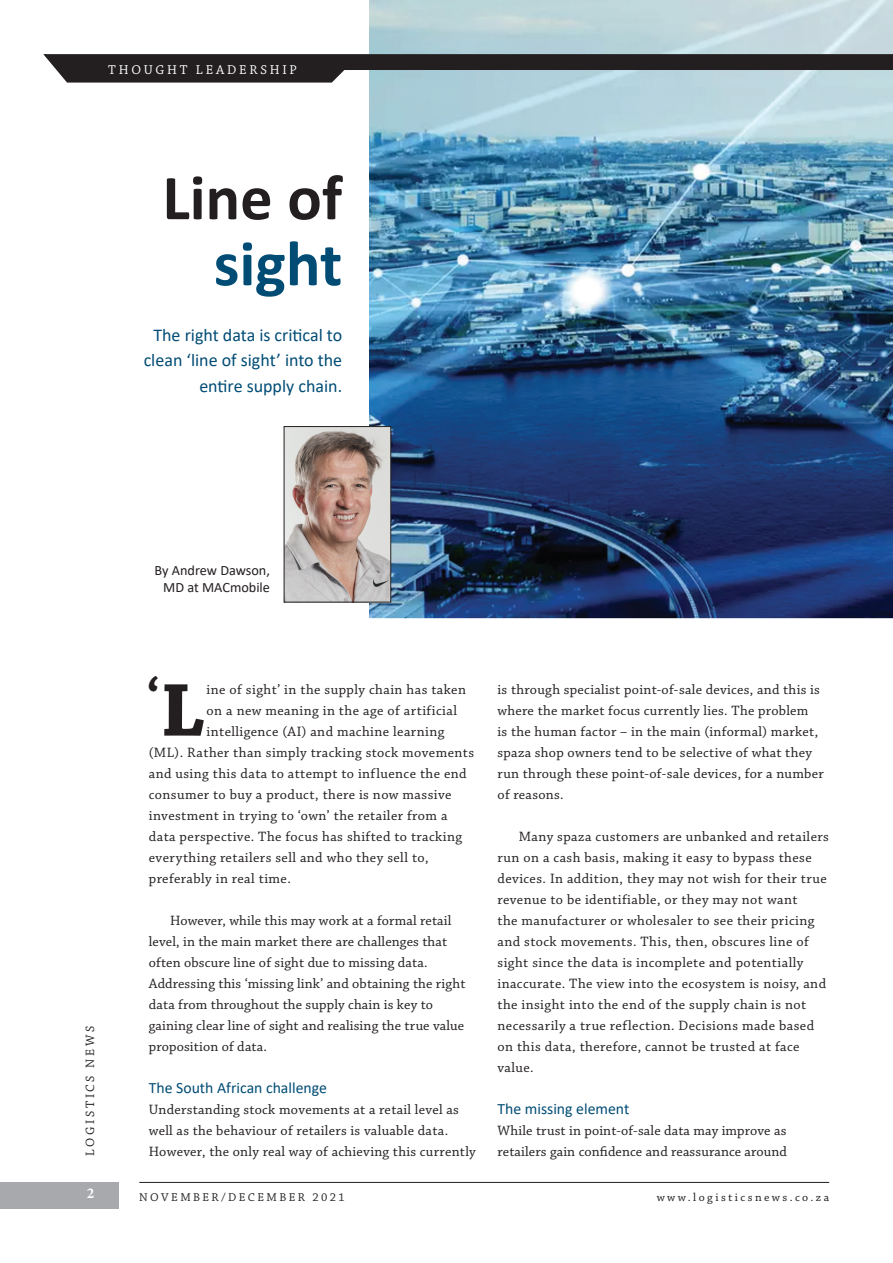
<style>
.page{position:relative;width:893px;height:1263px;background:#fff}
.page>*{position:absolute;margin:0;border:0;box-sizing:border-box;transform-origin:0 0}
.t1{font:700 64.5px "Calibri";color:#231f20}
.t2{font:700 64.5px "Calibri";color:#004c75}
.t3{font:700 45.9px "Chaparral Pro";color:#231f20}
.t4{font:18px/25.5px "Calibri";color:#004c75;text-align:right}
.t5{font:15.75px "Calibri";color:#004c75}
.t6{font:700 15px "Minion Pro";color:#fff}
.t7{font:14.25px/21px "Chaparral Pro";letter-spacing:.025em;color:#231f20}
.t8{font:14.25px/16.5px "Calibri";color:#231f20;text-align:right}
.t9{font:13.5px "Chaparral Pro";letter-spacing:.2em;color:#fff}
.t10{font:12.75px "Chaparral Pro";letter-spacing:.2em;color:#231f20}
.t11{font:12px "Chaparral Pro";letter-spacing:.2em;color:#231f20}
.s1{font-size:78.75px}
</style>
<div class="page">
<div style="left:0;top:1182px;width:118px;height:27px;background:#a8a9ad"></div>
<hr style="left:139px;top:1182px;width:690px;height:1px;background:#231f20">
<img style="left:370px;top:0;width:523px;height:619px">
<svg style="left:43px;top:53px;width:850px;height:30px;background:#585e61"></svg>
<img style="left:286px;top:428px;width:103px;height:172px">
<div style="left:284px;top:426px;width:107px;height:176px;border:1px solid #231f20"></div>
<p class="t9" style="left:108px;top:62px;width:190px">THOUGHT LEADERSHIP</p>
<h1 class="t1" style="left:162px;top:152px;width:181px">Line of</h1>
<h1 class="t2" style="left:214px;top:218px;width:130px">sight</h1>
<p class="t4" style="left:144px;top:322px;width:200px">The right data is critical to clean ‘line of sight’ into the entire supply chain.</p>
<p class="t10" style="left:83px;top:1156px;width:131px;rotate:-90deg">LOGISTICS NEWS</p>
<p class="t8" style="left:155px;top:562px;width:117px">By Andrew Dawson,<br>MD at MACmobile</p>
<h2 class="t3" style="left:146px;top:668px;width:59px">‘<span class="s1">L</span></h2>
<p class="t7" style="left:207px;top:679px;width:261px">ine of sight’ in the supply chain has taken</p>
<p class="t7" style="left:207px;top:700px;width:252px">on a new meaning in the age of artificial</p>
<p class="t7" style="left:207px;top:721px;width:239px">intelligence (AI) and machine learning</p>
<p class="t7" style="left:149px;top:742px;width:327px">(ML). Rather than simply tracking stock movements</p>
<p class="t7" style="left:149px;top:763px;width:319px">and using this data to attempt to influence the end</p>
<p class="t7" style="left:149px;top:784px;width:304px">consumer to buy a product, there is now massive</p>
<p class="t7" style="left:149px;top:805px;width:300px">investment in trying to ‘own’ the retailer from a</p>
<p class="t7" style="left:149px;top:826px;width:315px">data perspective. The focus has shifted to tracking</p>
<p class="t7" style="left:149px;top:847px;width:281px">everything retailers sell and who they sell to,</p>
<p class="t7" style="left:149px;top:868px;width:144px">preferably in real time.</p>
<p class="t7" style="left:149px;top:910px;width:318px;text-indent:21px">However, while this may work at a formal retail level, in the main market there are challenges that often obscure line of sight due to missing data.<br>Addressing this ‘missing link’ and obtaining the right data from throughout the supply chain is key to gaining clear line of sight and realising the true value proposition of data.</p>
<p class="t5" style="left:149px;top:1076px;width:180px">The South African challenge</p>
<p class="t7" style="left:149px;top:1099px;width:329px">Understanding stock movements at a retail level as well as the behaviour of retailers is valuable data.<br>However, the only real way of achieving this currently</p>
<p class="t7" style="left:497px;top:679px;width:328px">is through specialist point-of-sale devices, and this is where the market focus currently lies. The problem<br>is the human factor – in the main (informal) market, spaza shop owners tend to be selective of what they run through these point-of-sale devices, for a number of reasons.</p>
<p class="t7" style="left:497px;top:826px;width:333px;text-indent:21px">Many spaza customers are unbanked and retailers run on a cash basis, making it easy to bypass these devices. In addition, they may not wish for their true revenue to be identifiable, or they may not want<br>the manufacturer or wholesaler to see their pricing and stock movements. This, then, obscures line of sight since the data is incomplete and potentially inaccurate. The view into the ecosystem is noisy, and the insight into the end of the supply chain is not necessarily a true reflection. Decisions made based on this data, therefore, cannot be trusted at face value.</p>
<p class="t5" style="left:497px;top:1097px;width:133px">The missing element</p>
<p class="t7" style="left:497px;top:1120px;width:291px">While trust in point-of-sale data may improve as retailers gain confidence and reassurance around</p>
<p class="t6" style="left:87px;top:1183px;width:9px">2</p>
<p class="t11" style="left:139px;top:1190px;width:207px">NOVEMBER/DECEMBER 2021</p>
<p class="t11" style="left:657px;top:1190px;width:174px">www.logisticsnews.co.za</p>
</div>
